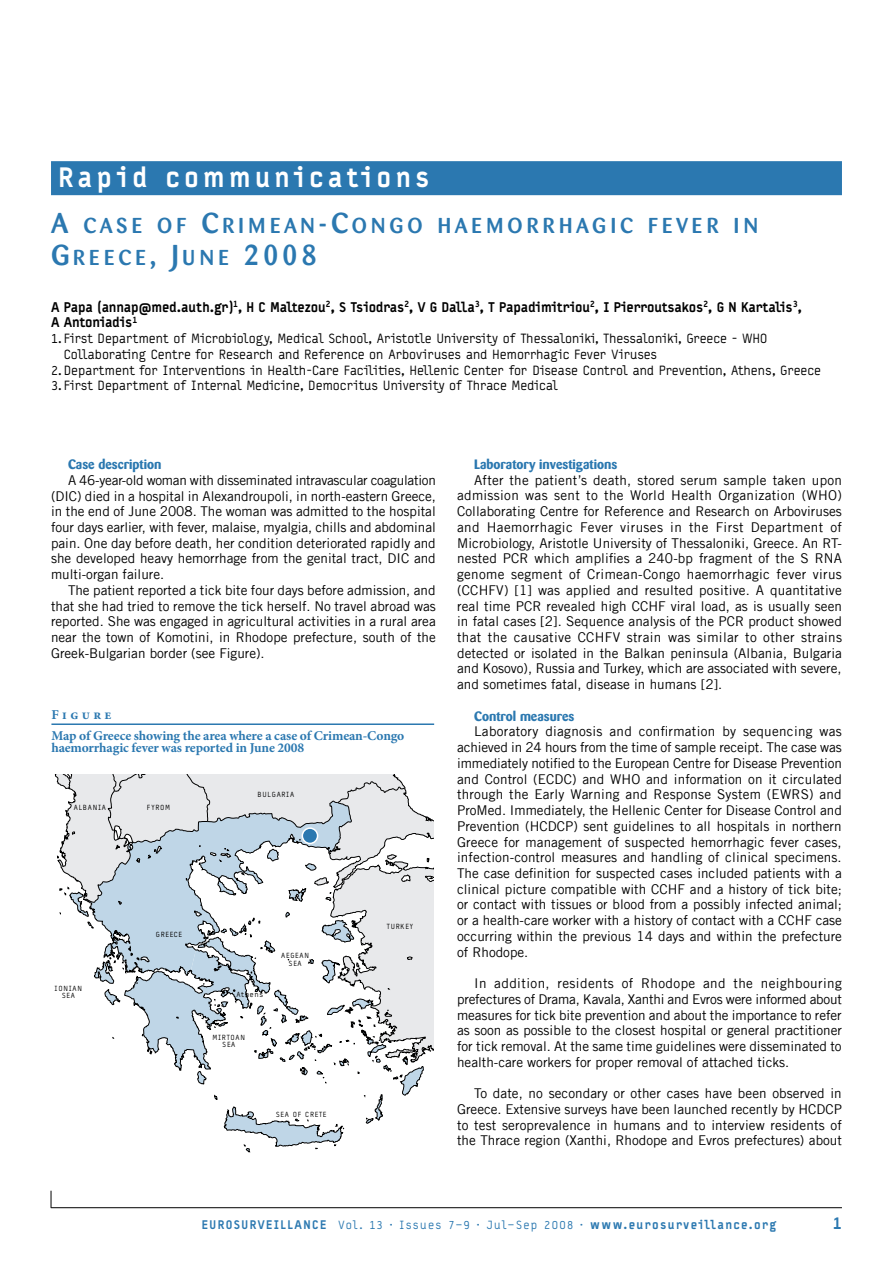
<style>
.page{position:relative;width:893px;height:1263px;background:#fff}
.page>*{position:absolute;margin:0;border:0;box-sizing:border-box;transform-origin:0 0}
.t1{font:900 27px "Typestar";letter-spacing:.155em;color:#fff}
.t2{font:500 21.3px/31.5px "Barmeno";letter-spacing:.195em;color:#2b78b0}
.t3{font:900 16.5px "Typestar";color:#2b78b0}
.t4{font:13.5px/15.8px "Trade Gothic LT";color:#000;text-align:justify}
.t5{font:13.5px/15.8px "Typestar";letter-spacing:-.015em;color:#000}
.t6{font:900 13.5px/15.8px "Typestar";letter-spacing:-.02em;color:#000}
.t7{font:700 13.5px/20.5px "Minion Pro";letter-spacing:-.01em;color:#2b78b0}
.t8{font:700 13.5px "Barmeno";color:#2b78b0}
.t9{font:900 12px "Typestar";letter-spacing:.115em;color:#2b78b0}
.t10{font:7.5px/7.5px "Typestar";letter-spacing:.1em;color:#000;text-align:center}
.s1{font-size:28.5px}
.s2{font-weight:400}
</style>
<div class="page">
<hr style="left:51px;top:1207px;width:791px;height:1px;background:#000">
<svg style="left:51px;top:1191px;width:1px;height:17px"></svg>
<div style="left:51px;top:161px;width:791px;height:34px;background:#2b78b0"></div>
<hr style="left:51px;top:723px;width:383px;height:2px;background:#2b78b0">
<svg style="left:54px;top:774px;width:379px;height:378px"></svg>
<div style="left:302px;top:828px;width:16px;height:15px;background:#2b78b0;border-radius:50%"></div>
<div style="left:302px;top:827px;width:16px;height:17px;border:2px solid #fff;border-radius:50%"></div>
<h1 class="t1" style="left:58px;top:160px;width:373px">Rapid communications</h1>
<h2 class="t2" style="left:51px;top:210px;width:709px"><span class="s1">A</span> CASE OF <span class="s1">C</span>RIMEAN<span class="s1">-C</span>ONGO HAEMORRHAGIC FEVER IN<br><span class="s1">G</span>REECE<span class="s1">, J</span>UNE <span class="s1">2008</span></h2>
<p class="t6" style="left:51px;top:299px;width:752px">A Papa (annap@med.auth.gr)<sup>1</sup>, H C Maltezou<sup>2</sup>, S Tsiodras<sup>2</sup>, V G Dalla<sup>3</sup>, T Papadimitriou<sup>2</sup>, I Pierroutsakos<sup>2</sup>, G N Kartalis<sup>3</sup>,<br>A Antoniadis<sup>1</sup></p>
<p class="t5" style="left:64px;top:331px;width:705px;text-indent:-13px">1. First Department of Microbiology, Medical School, Aristotle University of Thessaloniki, Thessaloniki, Greece - WHO<br>Collaborating Centre for Research and Reference on Arboviruses and Hemorrhagic Fever Viruses</p>
<p class="t5" style="left:51px;top:362px;width:771px">2. Department for Interventions in Health-Care Facilities, Hellenic Center for Disease Control and Prevention, Athens, Greece</p>
<p class="t5" style="left:51px;top:378px;width:508px">3. First Department of Internal Medicine, Democritus University of Thrace Medical</p>
<p class="t8" style="left:68px;top:456px;width:95px">Case description</p>
<p class="t4" style="left:51px;top:472px;width:386px;text-indent:17px">A 46-year-old woman with disseminated intravascular coagulation (DIC) died in a hospital in Alexandroupoli, in north-eastern Greece, in the end of June 2008. The woman was admitted to the hospital four days earlier, with fever, malaise, myalgia, chills and abdominal pain. One day before death, her condition deteriorated rapidly and she developed heavy hemorrhage from the genital tract, DIC and multi-organ failure.</p>
<p class="t4" style="left:51px;top:582px;width:386px;text-indent:17px">The patient reported a tick bite four days before admission, and that she had tried to remove the tick herself. No travel abroad was reported. She was engaged in agricultural activities in a rural area near the town of Komotini, in Rhodope prefecture, south of the Greek-Bulgarian border (see Figure).</p>
<p class="t7" style="left:51px;top:704px;width:354px">Figure<br>Map of Greece showing the area where a case of Crimean-Congo</p>
<p class="t7" style="left:51px;top:737px;width:254px">haemorrhagic fever was reported in June 2008</p>
<p class="t10" style="left:74px;top:803px;width:33px">ALBANIA</p>
<p class="t10" style="left:147px;top:804px;width:25px">FYROM</p>
<p class="t10" style="left:258px;top:791px;width:38px">BULGARIA</p>
<p class="t10" style="left:55px;top:984px;width:29px">IONIAN<br>SEA</p>
<p class="t10" style="left:156px;top:931px;width:28px">GREECE</p>
<p class="t10" style="left:236px;top:991px;width:29px">Athens</p>
<p class="t10" style="left:212px;top:1033px;width:34px">MIRTOAN<br>SEA</p>
<p class="t10" style="left:281px;top:952px;width:29px">AEGEAN<br>SEA</p>
<p class="t10" style="left:276px;top:1110px;width:52px">SEA OF CRETE</p>
<p class="t10" style="left:387px;top:923px;width:28px">TURKEY</p>
<p class="t8" style="left:474px;top:456px;width:145px">Laboratory investigations</p>
<p class="t4" style="left:457px;top:472px;width:386px;text-indent:17px">After the patient’s death, stored serum sample taken upon admission was sent to the World Health Organization (WHO)<br>Collaborating Centre for Reference and Research on Arboviruses and Haemorrhagic Fever viruses in the First Department of Microbiology, Aristotle University of Thessaloniki, Greece. An RT&shy;nested PCR which amplifies a 240-bp fragment of the S RNA genome segment of Crimean-Congo haemorrhagic fever virus (CCHFV) [1] was applied and resulted positive. A quantitative real time PCR revealed high CCHF viral load, as is usually seen in fatal cases [2]. Sequence analysis of the PCR product showed that the causative CCHFV strain was similar to other strains detected or isolated in the Balkan peninsula (Albania, Bulgaria and Kosovo), Russia and Turkey, which are associated with severe, and sometimes fatal, disease in humans [2].</p>
<p class="t8" style="left:474px;top:708px;width:102px">Control measures</p>
<p class="t4" style="left:457px;top:723px;width:386px;text-indent:17px">Laboratory diagnosis and confirmation by sequencing was achieved in 24 hours from the time of sample receipt. The case was immediately notified to the European Centre for Disease Prevention and Control (ECDC) and WHO and information on it circulated through the Early Warning and Response System (EWRS) and ProMed. Immediately, the Hellenic Center for Disease Control and Prevention (HCDCP) sent guidelines to all hospitals in northern Greece for management of suspected hemorrhagic fever cases, infection-control measures and handling of clinical specimens.<br>The case definition for suspected cases included patients with a clinical picture compatible with CCHF and a history of tick bite; or contact with tissues or blood from a possibly infected animal; or a health-care worker with a history of contact with a CCHF case occurring within the previous 14 days and within the prefecture of Rhodope.</p>
<p class="t4" style="left:457px;top:975px;width:386px;text-indent:17px">In addition, residents of Rhodope and the neighbouring prefectures of Drama, Kavala, Xanthi and Evros were informed about measures for tick bite prevention and about the importance to refer as soon as possible to the closest hospital or general practitioner for tick removal. At the same time guidelines were disseminated to health-care workers for proper removal of attached ticks.</p>
<p class="t4" style="left:457px;top:1085px;width:386px;text-indent:17px">To date, no secondary or other cases have been observed in Greece. Extensive surveys have been launched recently by HCDCP to test seroprevalence in humans and to interview residents of the Thrace region (Xanthi, Rhodope and Evros prefectures) about</p>
<p class="t9" style="left:202px;top:1217px;width:576px">EUROSURVEILLANCE <span class="s2">Vol. 13 · Issues 7–9 · Jul–Sep 2008 ·</span> www.eurosurveillance.org</p>
<p class="t3" style="left:833px;top:1213px;width:11px">1</p>
</div>
